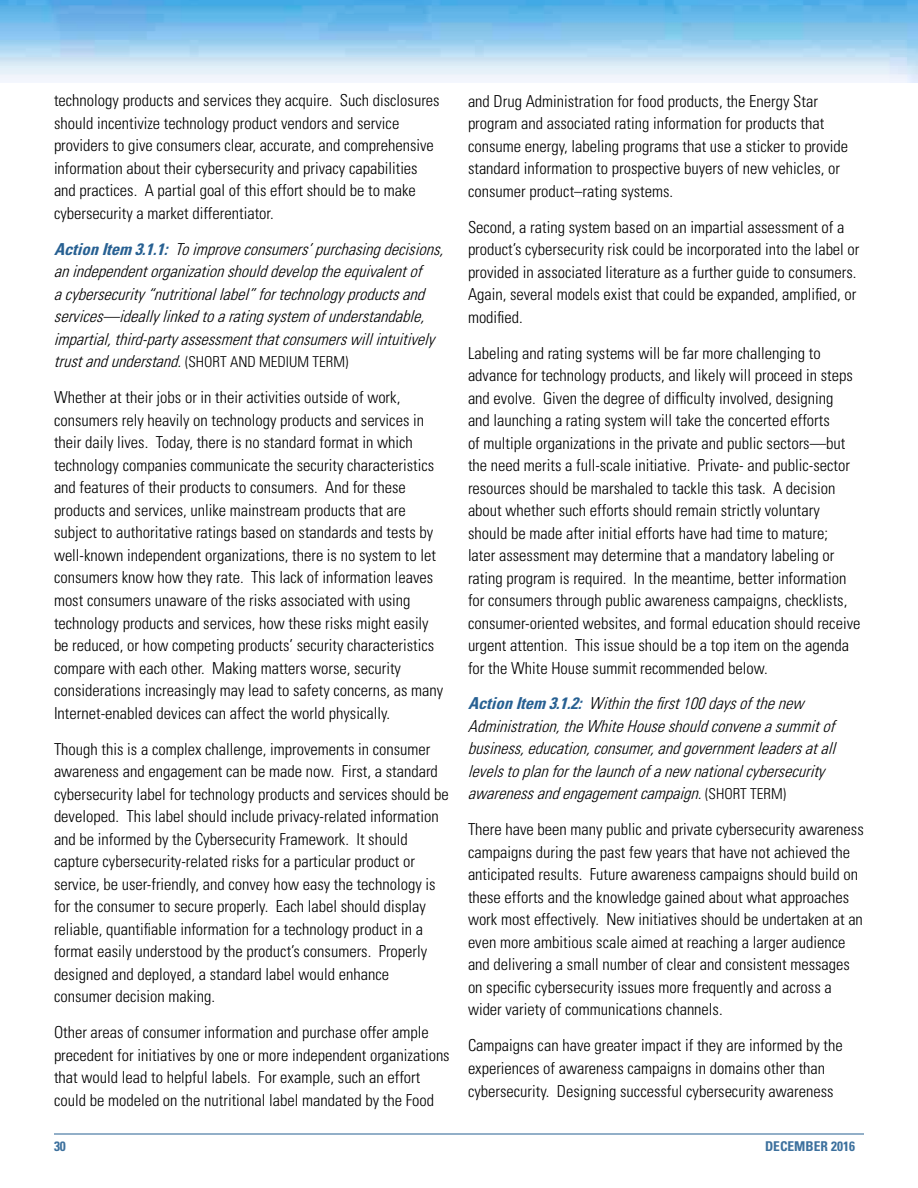
<style>
.page{position:relative;width:918px;height:1188px;background:#fff}
.page>*{position:absolute;margin:0;border:0;box-sizing:border-box;transform-origin:0 0}
.t1{font:300 condensed 16.5px/22.5px "Univers LT Std";color:#000}
.t2{font:italic 300 condensed 16.5px/22.5px "Univers LT Std";color:#000}
.t3{font:300 condensed 15px "Univers LT Std";color:#000}
.t4{font:700 condensed 13.5px "Univers LT Std";color:#3c709d}
.s1{font-weight:700;color:#276092}
.s2{font-style:italic;font-size:16.5px}
.s3{font-style:normal;font-size:15px}
</style>
<div class="page">
<img style="left:0;top:0;width:918px;height:82px">
<hr style="left:54px;top:1134px;width:810px;height:1px;background:#276092">
<p class="t1" style="left:54px;top:89px;width:387px">technology products and services they acquire. Such disclosures should incentivize technology product vendors and service providers to give consumers clear, accurate, and comprehensive information about their cybersecurity and privacy capabilities and practices. A partial goal of this effort should be to make cybersecurity a market differentiator.</p>
<p class="t2" style="left:54px;top:238px;width:396px"><span class="s1">ActionItem 3.1.1:</span> Toimproveconsumers’purchasingdecisions, anindependentorganizationshoulddeveloptheequivalentof acybersecurity“nutritionallabel”fortechnologyproductsand services—ideallylinkedtoaratingsystem ofunderstandable, impartial,third-partyassessmentthatconsumerswillintuitively</p>
<p class="t3" style="left:54px;top:353px;width:296px"><span class="s2">trustandunderstand.</span>( S H O R T A N D M E D I U M T E R M )</p>
<p class="t1" style="left:54px;top:386px;width:391px">Whether at their jobs or in their activities outside of work, consumers rely heavily on technology products and services in their daily lives. Today, there is no standard format in which technology companies communicate the security characteristics and features of their products to consumers. And for these products and services, unlike mainstream products that are subject to authoritative ratings based on standards and tests by well-known independent organizations, there is no system to let consumers know how they rate. This lack of information leaves most consumers unaware of the risks associated with using technology products and services, how these risks might easily be reduced, or how competing products’ security characteristics compare with each other. Making matters worse, security considerations increasingly may lead to safety concerns, as many Internet-enabled devices can affect the world physically.</p>
<p class="t1" style="left:54px;top:737px;width:396px">Though this is a complex challenge, improvements in consumer awareness and engagement can be made now. First, a standard cybersecurity label for technology products and services should be developed. This label should include privacy-related information and be informed by the Cybersecurity Framework. It should capture cybersecurity-related risks for a particular product or service, be user-friendly, and convey how easy the technology is for the consumer to secure properly. Each label should display reliable, quantifiable information for a technology product in a format easily understood by the product’s consumers. Properly designed and deployed, a standard label would enhance consumer decision making.</p>
<p class="t1" style="left:54px;top:1021px;width:397px">Other areas of consumer information and purchase offer ample precedent for initiatives by one or more independent organizations that would lead to helpful labels. For example, such an effort could be modeled on the nutritional label mandated by the Food</p>
<p class="t1" style="left:468px;top:90px;width:382px">and Drug Administration for food products, the Energy Star program and associated rating information for products that consume energy, labeling programs that use a sticker to provide standard information to prospective buyers of new vehicles, or consumer product–rating systems.</p>
<p class="t1" style="left:468px;top:216px;width:393px">Second, a rating system based on an impartial assessment of a product’s cybersecurity risk could be incorporated into the label or provided in associated literature as a further guide to consumers.<br>Again, several models exist that could be expanded, amplified, or modified.</p>
<p class="t1" style="left:468px;top:342px;width:394px">Labeling and rating systems will be far more challenging to advance for technology products, and likely will proceed in steps and evolve. Given the degree of difficulty involved, designing<br>and launching a rating system will take the concerted efforts<br>of multiple organizations in the private and public sectors—but the need merits a full-scale initiative. Private- and public-sector resources should be marshaled to tackle this task. A decision about whether such efforts should remain strictly voluntary should be made after initial efforts have had time to mature;<br>later assessment may determine that a mandatory labeling or rating program is required. In the meantime, better information for consumers through public awareness campaigns, checklists, consumer-oriented websites, and formal education should receive urgent attention. This issue should be a top item on the agenda for the White House summit recommended below.</p>
<p class="t2" style="left:468px;top:692px;width:374px"><span class="s1">ActionItem 3.1.2:</span> Withinthefirst100daysofthenew Administration,theWhiteHouseshouldconveneasummitof business,education,consumer,andgovernmentleadersatall levelstoplanforthelaunchofanew nationalcybersecurity awarenessandengagementcampaign.<span class="s3">( S H O R T T E R M )</span></p>
<p class="t1" style="left:468px;top:818px;width:397px">There have been many public and private cybersecurity awareness campaigns during the past few years that have not achieved the anticipated results. Future awareness campaigns should build on these efforts and the knowledge gained about what approaches work most effectively. New initiatives should be undertaken at an even more ambitious scale aimed at reaching a larger audience and delivering a small number of clear and consistent messages on specific cybersecurity issues more frequently and across a wider variety of communications channels.</p>
<p class="t1" style="left:468px;top:1034px;width:376px">Campaigns can have greater impact if they are informed by the experiences of awareness campaigns in domains other than cybersecurity. Designing successful cybersecurity awareness</p>
<p class="t4" style="left:54px;top:1138px;width:13px">30</p>
<p class="t4" style="left:765px;top:1138px;width:91px">DECEMBER 2016</p>
</div>
